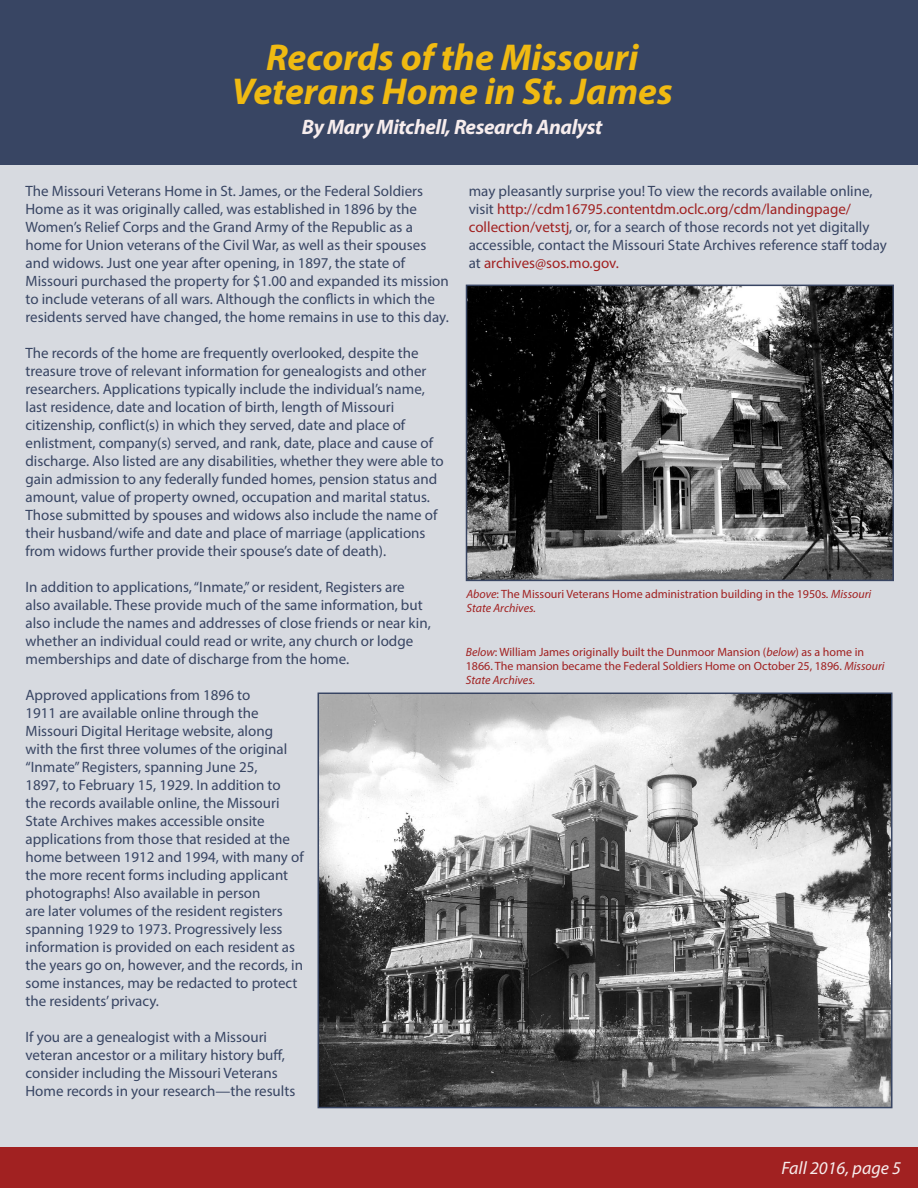
<style>
.page{position:relative;width:918px;height:1188px;background:#fff}
.page>*{position:absolute;margin:0;border:0;box-sizing:border-box;transform-origin:0 0}
.t1{font:italic 700 37.5px/34.5px "Myriad Pro";color:#f0ba12;text-align:center}
.t2{font:italic 700 21px "Myriad Pro";letter-spacing:-.02em;color:#f7eded}
.t3{font:italic 18px "Myriad Pro";color:#f7eded}
.t4{font:15px/18px "Myriad Pro";color:#384563}
.t5{font:12px/14.4px "Myriad Pro";color:#a12121}
.s1{color:#a12121}
.s2{font-style:italic}
</style>
<div class="page">
<div style="left:0;top:160px;width:918px;height:1009px;background:#d7dae0"></div>
<div style="left:0;top:0;width:918px;height:165px;background:#384563"></div>
<div style="left:0;top:1148px;width:918px;height:40px;background:#a12121"></div>
<img style="left:321px;top:696px;width:568px;height:409px">
<div style="left:318px;top:693px;width:574px;height:415px;border:2px solid #384563"></div>
<img style="left:469px;top:288px;width:422px;height:290px">
<div style="left:466px;top:285px;width:428px;height:296px;border:2px solid #384563"></div>
<h1 class="t1" style="left:232px;top:38px;width:442px">Records of the Missouri<br>Veterans Home in St. James</h1>
<h2 class="t2" style="left:302px;top:113px;width:302px">By Mary Mitchell, Research Analyst</h2>
<p class="t4" style="left:26px;top:182px;width:425px">The Missouri Veterans Home in St. James, or the Federal Soldiers Home as it was originally called, was established in 1896 by the Women’s Relief Corps and the Grand Army of the Republic as a home for Union veterans of the Civil War, as well as their spouses and widows. Just one year after opening, in 1897, the state of Missouri purchased the property for $1.00 and expanded its mission to include veterans of all wars. Although the conflicts in which the residents served have changed, the home remains in use to this day.</p>
<p class="t4" style="left:26px;top:344px;width:420px">The records of the home are frequently overlooked, despite the treasure trove of relevant information for genealogists and other researchers. Applications typically include the individual’s name, last residence, date and location of birth, length of Missouri citizenship, conflict(s) in which they served, date and place of enlistment, company(s) served, and rank, date, place and cause of discharge. Also listed are any disabilities, whether they were able to gain admission to any federally funded homes, pension status and amount, value of property owned, occupation and marital status.<br>Those submitted by spouses and widows also include the name of their husband/wife and date and place of marriage (applications from widows further provide their spouse’s date of death).</p>
<p class="t4" style="left:26px;top:578px;width:407px">In addition to applications, “Inmate,” or resident, Registers are also available. These provide much of the same information, but also include the names and addresses of close friends or near kin, whether an individual could read or write, any church or lodge memberships and date of discharge from the home.</p>
<p class="t4" style="left:26px;top:686px;width:280px">Approved applications from 1896 to<br>1911 are available online through the Missouri Digital Heritage website, along with the first three volumes of the original “Inmate” Registers, spanning June 25,<br>1897, to February 15, 1929. In addition to the records available online, the Missouri State Archives makes accessible onsite applications from those that resided at the home between 1912 and 1994, with many of the more recent forms including applicant photographs! Also available in person<br>are later volumes of the resident registers spanning 1929 to 1973. Progressively less information is provided on each resident as the years go on, however, and the records, in some instances, may be redacted to protect the residents’ privacy.</p>
<p class="t4" style="left:26px;top:1028px;width:271px">If you are a genealogist with a Missouri veteran ancestor or a military history buff, consider including the Missouri Veterans Home records in your research—the results</p>
<p class="t4" style="left:469px;top:182px;width:420px">may pleasantly surprise you! To view the records available online, visit <span class="s1">http://cdm16795.contentdm.oclc.org/cdm/landingpage/ collection/vetstj</span>, or, for a search of those records not yet digitally accessible, contact the Missouri State Archives reference staff today at <span class="s1">archives@sos.mo.gov.</span></p>
<p class="t5" style="left:466px;top:587px;width:406px"><span class="s2">Above</span>: The Missouri Veterans Home administration building in the 1950s. <span class="s2">Missouri<br>State Archives.</span></p>
<p class="t5" style="left:466px;top:644px;width:420px"><span class="s2">Below</span>: William James originally built the Dunmoor Mansion (<span class="s2">below</span>) as a home in<br>1866. The mansion became the Federal Soldiers Home on October 25, 1896. <span class="s2">Missouri<br>State Archives.</span></p>
<p class="t3" style="left:782px;top:1157px;width:121px">Fall 2016, page 5</p>
</div>
